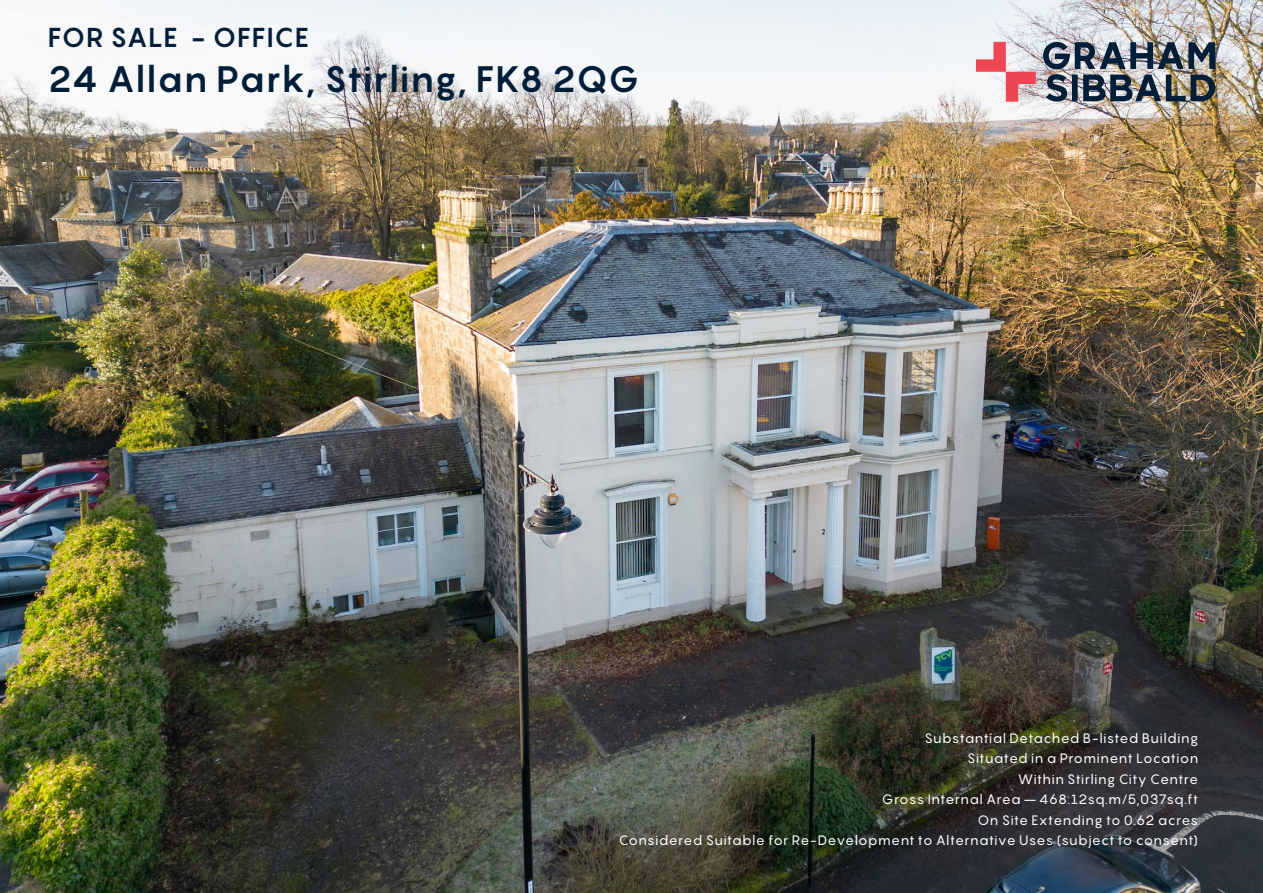
<style>
.page{position:relative;width:1263px;height:893px;background:#fff}
.page>*{position:absolute;margin:0;border:0;box-sizing:border-box;transform-origin:0 0}
._3_address{font:700 36.3px "Pangram";letter-spacing:.015em;color:#001e37}
._1_For_Sale_To_Let{font:700 27px "Pangram";letter-spacing:.02em;color:#001e37}
._5_Bullets{font:13.5px "Pangram";letter-spacing:.03em;color:#fff}
.bullets{font:13.5px "Pangram";letter-spacing:.03em;color:#fff}
</style>
<div class="page">
<img style="left:0;top:0;width:1263px;height:893px">
<img style="left:1043px;top:42px;width:172px;height:60px">
<svg style="left:976px;top:42px;width:60px;height:60px"></svg>
<p class="_1_For_Sale_To_Let" style="left:48px;top:20px;width:263px">FOR SALE - OFFICE</p>
<p class="_3_address" style="left:48px;top:55px;width:593px">24 Allan Park, Stirling, FK8 2QG</p>
<p class="bullets" style="left:924px;top:729px;width:275px">Substantial Detached B-listed Building</p>
<p class="_5_Bullets" style="left:967px;top:750px;width:232px">Situated in a Prominent Location</p>
<p class="_5_Bullets" style="left:1018px;top:770px;width:182px">Within Stirling City Centre</p>
<p class="_5_Bullets" style="left:882px;top:790px;width:318px">Gross Internal Area – 468.12sq.m/5,037sq.ft</p>
<p class="_5_Bullets" style="left:977px;top:811px;width:222px">On Site Extending to 0.62 acres</p>
<p class="_5_Bullets" style="left:619px;top:831px;width:581px">Considered Suitable for Re-Development to Alternative Uses (subject to consent)</p>
</div>
